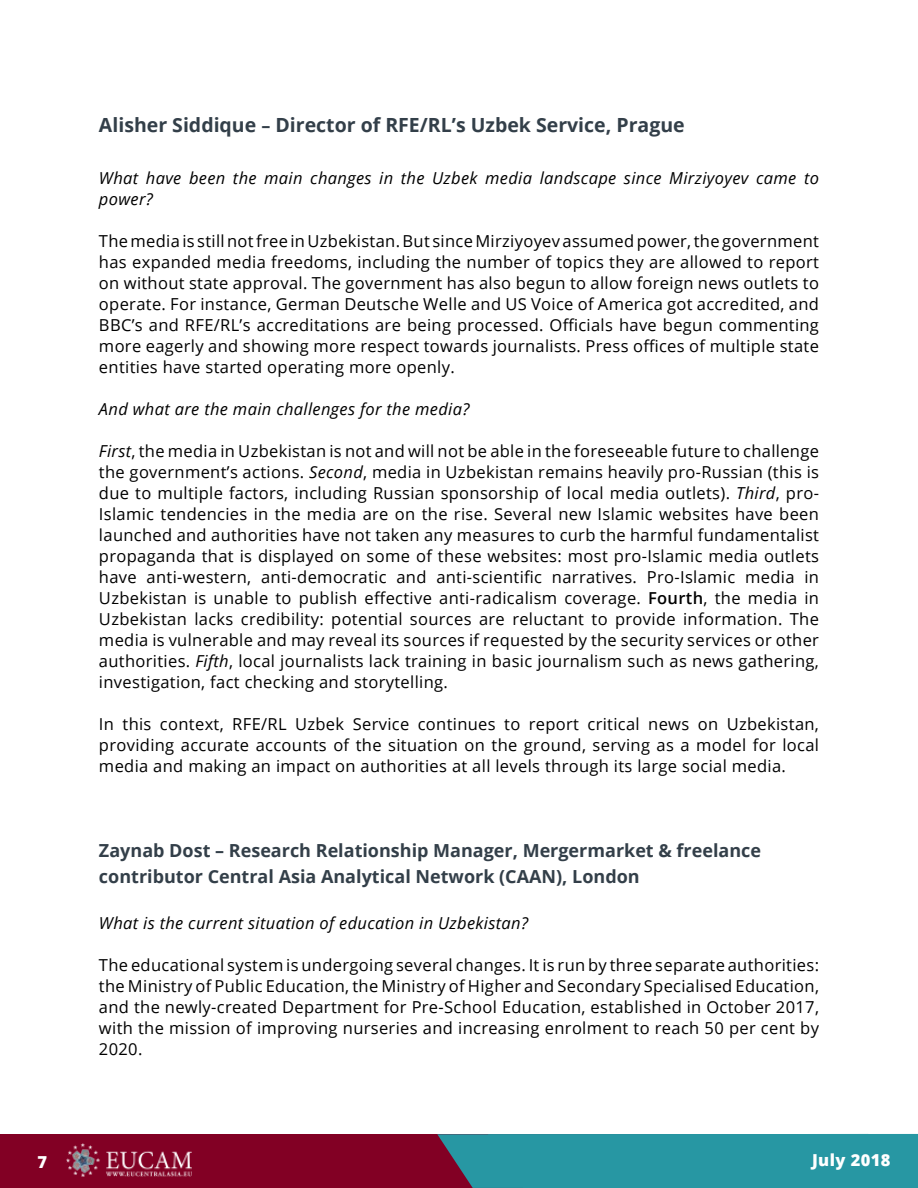
<style>
.page{position:relative;width:918px;height:1188px;background:#fff}
.page>*{position:absolute;margin:0;border:0;box-sizing:border-box;transform-origin:0 0}
.t1{font:700 19.5px "Open Sans";color:#333f49}
.t2{font:700 18px/25.5px "Open Sans";color:#333f49}
.t3{font:16.5px/21px "Open Sans";letter-spacing:.02em;color:#000;text-align:justify}
.t4{font:italic 16.5px/21px "Open Sans";letter-spacing:.02em;color:#000}
.t5{font:800 16.5px "Open Sans";letter-spacing:.025em;color:#fff}
.s1{font-size:18px}
.s2{font-style:italic}
.s3{font-weight:600}
</style>
<div class="page">
<div style="left:0;top:1134px;width:918px;height:54px;background:#820024"></div>
<div style="left:437px;top:1134px;width:481px;height:54px;background:#2797a3"></div>
<img style="left:67px;top:1144px;width:124px;height:32px">
<p class="t1" style="left:99px;top:111px;width:587px">Alisher Siddique <span class="s1">–</span> Director of RFE/RL’s Uzbek Service, Prague</p>
<p class="t4" style="left:99px;top:167px;width:721px">What have been the main changes in the Uzbek media landscape since Mirziyoyev came to power?</p>
<p class="t3" style="left:99px;top:230px;width:722px">The media is still not free in Uzbekistan. But since Mirziyoyev assumed power, the government has expanded media freedoms, including the number of topics they are allowed to report on without state approval. The government has also begun to allow foreign news outlets to operate. For instance, German Deutsche Welle and US Voice of America got accredited, and BBC’s and RFE/RL’s accreditations are being processed. Officials have begun commenting more eagerly and showing more respect towards journalists. Press offices of multiple state entities have started operating more openly.</p>
<p class="t4" style="left:99px;top:398px;width:372px">And what are the main challenges for the media?</p>
<p class="t3" style="left:99px;top:440px;width:722px"><span class="s2">First</span>, the media in Uzbekistan is not and will not be able in the foreseeable future to challenge the government’s actions. <span class="s2">Second</span>, media in Uzbekistan remains heavily pro-Russian (this is due to multiple factors, including Russian sponsorship of local media outlets). <span class="s2">Third</span>, pro-Islamic tendencies in the media are on the rise. Several new Islamic websites have been launched and authorities have not taken any measures to curb the harmful fundamentalist propaganda that is displayed on some of these websites: most pro-Islamic media outlets have anti-western, anti-democratic and anti-scientific narratives. Pro-Islamic media in Uzbekistan is unable to publish effective anti-radicalism coverage. <span class="s3">Fourth</span>, the media in Uzbekistan lacks credibility: potential sources are reluctant to provide information. The media is vulnerable and may reveal its sources if requested by the security services or other authorities. <span class="s2">Fifth</span>, local journalists lack training in basic journalism such as news gathering, investigation, fact checking and storytelling.</p>
<p class="t3" style="left:99px;top:713px;width:722px">In this context, RFE/RL Uzbek Service continues to report critical news on Uzbekistan, providing accurate accounts of the situation on the ground, serving as a model for local media and making an impact on authorities at all levels through its large social media.</p>
<p class="t2" style="left:99px;top:837px;width:664px">Zaynab Dost – Research Relationship Manager, Mergermarket &amp; freelance contributor Central Asia Analytical Network (CAAN), London</p>
<p class="t4" style="left:99px;top:912px;width:431px">What is the current situation of education in Uzbekistan?</p>
<p class="t3" style="left:99px;top:954px;width:722px">The educational system is undergoing several changes. It is run by three separate authorities: the Ministry of Public Education, the Ministry of Higher and Secondary Specialised Education, and the newly-created Department for Pre-School Education, established in October 2017, with the mission of improving nurseries and increasing enrolment to reach 50 per cent by 2020.</p>
<p class="t5" style="left:37px;top:1149px;width:11px">7</p>
<p class="t5" style="left:812px;top:1147px;width:80px">July 2018</p>
</div>
